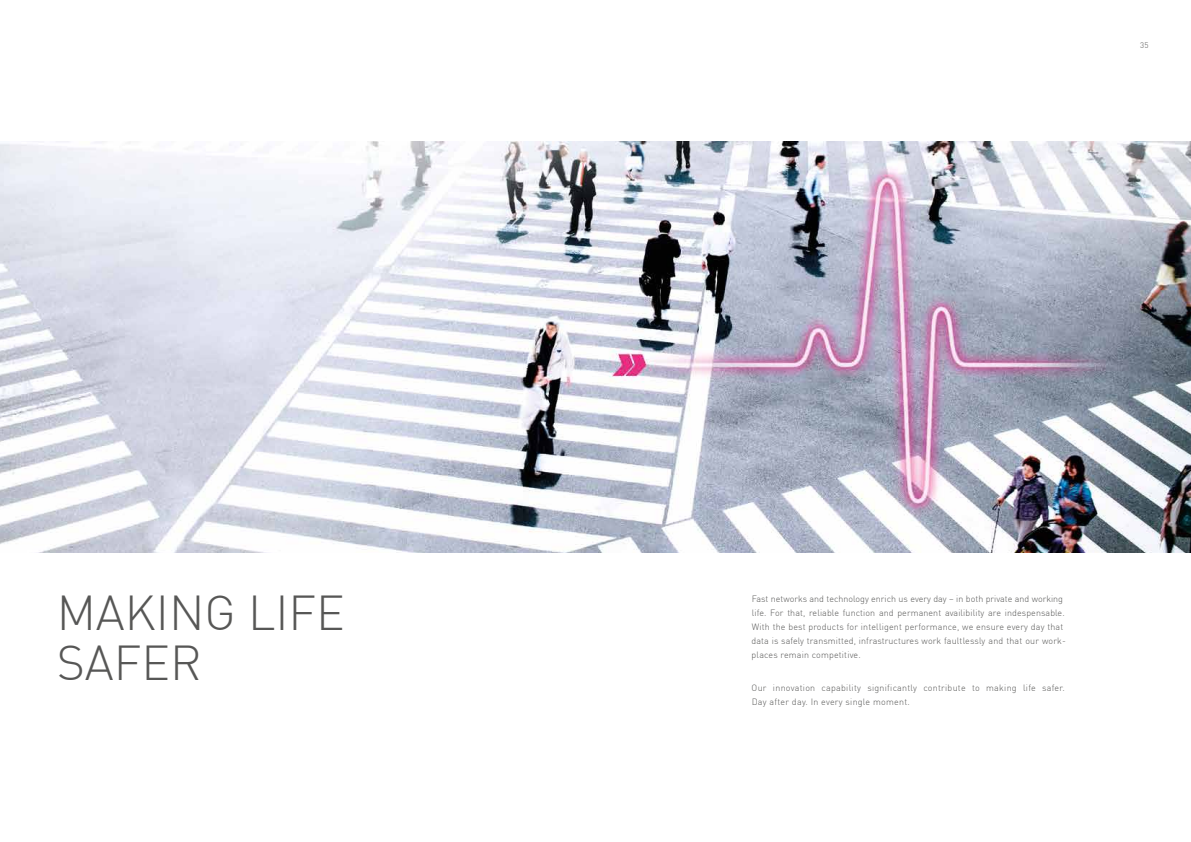
<style>
.page{position:relative;width:1191px;height:842px;background:#fff}
.page>*{position:absolute;margin:0;border:0;box-sizing:border-box;transform-origin:0 0}
.t1{font:300 48px/50px "DIN";color:#575756}
.t2{font:300 9px/14px "DIN";letter-spacing:.01em;color:#575756}
.t3{font:300 9px/14px "DIN";letter-spacing:.03em;color:#575756}
.t4{font:300 8px "DIN";color:#575756}
</style>
<div class="page">
<img style="left:0;top:142px;width:1191px;height:411px">
<p class="t4" style="left:1140px;top:40px;width:10px">35</p>
<h1 class="t1" style="left:57px;top:587px;width:290px">MAKING LIFE<br>SAFER</h1>
<p class="t2" style="left:751px;top:591px;width:316px">Fast networks and technology enrich us every day – in both private and working life. For that, reliable function and permanent availibility are indespensable.<br>With the best products for intelligent performance, we ensure every day that data is safely transmitted, infrastructures work faultlessly and that our work&shy;places remain competitive.</p>
<p class="t3" style="left:751px;top:681px;width:314px">Our innovation capability significantly contribute to making life safer.<br>Day after day. In every single moment.</p>
</div>
